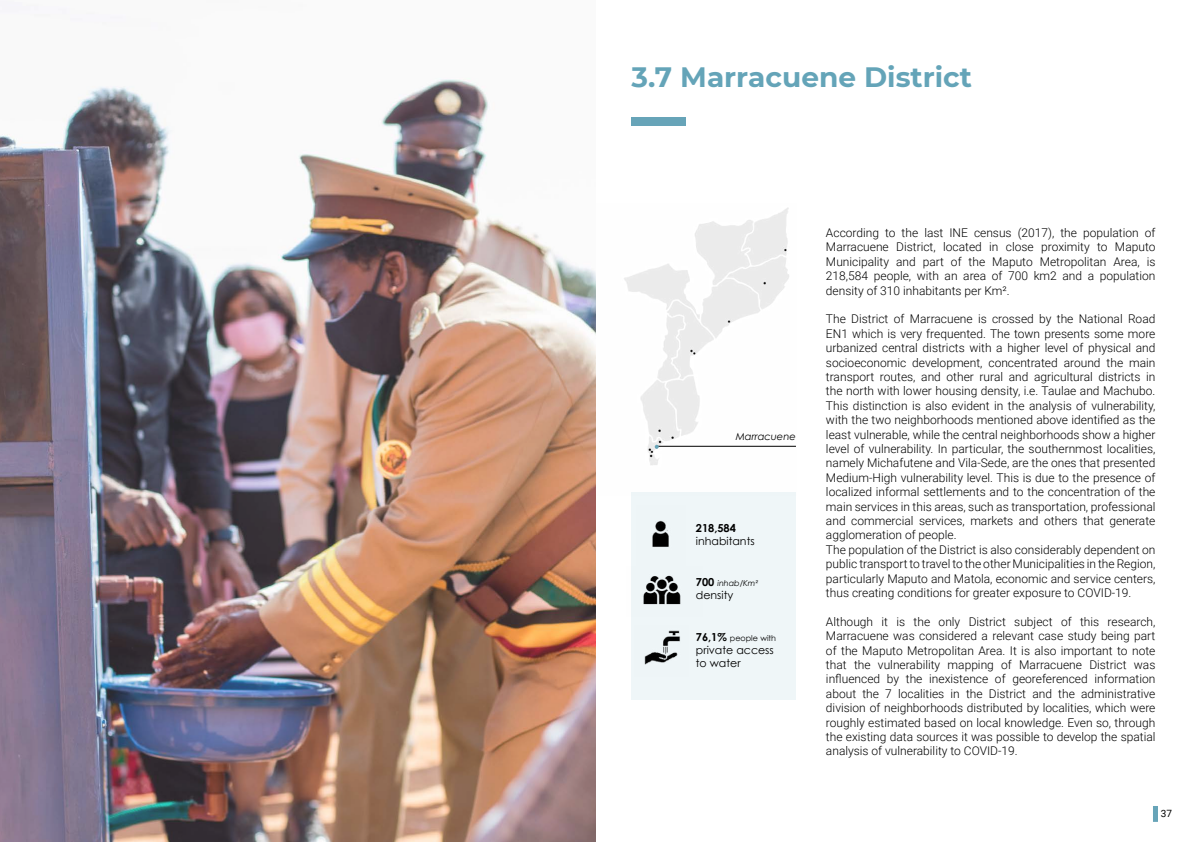
<style>
.page{position:relative;width:1191px;height:842px;background:#fff}
.page>*{position:absolute;margin:0;border:0;box-sizing:border-box;transform-origin:0 0}
.t1{font:700 28px "Montserrat";color:#64a4b8}
.t2{font:300 12px/14.4px "Roboto";color:#000;text-align:justify}
.t3{font:11px/13.2px "Century Gothic";color:#000}
.t4{font:700 11px "Century Gothic";color:#000}
.t5{font:10px "Roboto";color:#000}
.t6{font:italic 9.9px "Century Gothic";color:#000}
.t7{font:8px "Century Gothic";color:#000}
.t8{font:italic 8px "Century Gothic";color:#000}
.s1{font-weight:700;font-style:normal;font-size:11px}
.s2{font-weight:700;font-size:11px}
</style>
<div class="page">
<div style="left:1153px;top:806px;width:5px;height:16px;background:#67a4b8"></div>
<img style="left:595px;top:208px;width:201px;height:287px">
<img style="left:0;top:78px;width:595px;height:764px">
<div style="left:631px;top:117px;width:55px;height:8px;background:#67a4b8"></div>
<hr style="left:656px;top:446px;width:140px;height:1px;background:#000">
<div style="left:631px;top:492px;width:165px;height:207px;background:#eff6f8"></div>
<img style="left:643px;top:575px;width:38px;height:30px">
<img style="left:652px;top:520px;width:17px;height:27px">
<img style="left:644px;top:630px;width:36px;height:35px">
<svg style="left:654px;top:445px;width:4px;height:4px"></svg>
<h1 class="t1" style="left:631px;top:57px;width:342px">3.7 Marracuene District</h1>
<p class="t6" style="left:735px;top:430px;width:62px">Marracuene</p>
<p class="t4" style="left:696px;top:520px;width:42px">218,584</p>
<p class="t3" style="left:696px;top:535px;width:60px">inhabitants</p>
<p class="t8" style="left:696px;top:577px;width:64px"><span class="s1">700</span> inhab/Km²</p>
<p class="t3" style="left:696px;top:588px;width:39px">density</p>
<p class="t7" style="left:696px;top:632px;width:82px"><span class="s2">76,1%</span> people with</p>
<p class="t3" style="left:696px;top:643px;width:79px">private access to water</p>
<p class="t2" style="left:826px;top:225px;width:331px">According to the last INE census (2017), the population of Marracuene District, located in close proximity to Maputo Municipality and part of the Maputo Metropolitan Area, is 218,584 people, with an area of 700 km2 and a population density of 310 inhabitants per Km².</p>
<p class="t2" style="left:826px;top:311px;width:331px;text-align:left">The District of Marracuene is crossed by the National Road EN1 which is very frequented. The town presents some more urbanized central districts with a higher level of physical and socioeconomic development, concentrated around the main transport routes, and other rural and agricultural districts in the north with lower housing density, i.e. Taulae and Machubo.<br>This distinction is also evident in the analysis of vulnerability, with the two neighborhoods mentioned above identified as the least vulnerable, while the central neighborhoods show a higher level of vulnerability. In particular, the southernmost localities, namely Michafutene and Vila-Sede, are the ones that presented Medium-High vulnerability level. This is due to the presence of localized informal settlements and to the concentration of the main services in this areas, such as transportation, professional and commercial services, markets and others that generate agglomeration of people.<br>The population of the District is also considerably dependent on public transport to travel to the other Municipalities in the Region, particularly Maputo and Matola, economic and service centers, thus creating conditions for greater exposure to COVID-19.</p>
<p class="t2" style="left:826px;top:614px;width:331px">Although it is the only District subject of this research, Marracuene was considered a relevant case study being part of the Maputo Metropolitan Area. It is also important to note that the vulnerability mapping of Marracuene District was influenced by the inexistence of georeferenced information about the 7 localities in the District and the administrative division of neighborhoods distributed by localities, which were roughly estimated based on local knowledge. Even so, through the existing data sources it was possible to develop the spatial analysis of vulnerability to COVID-19.</p>
<p class="t5" style="left:1160px;top:807px;width:13px">37</p>
</div>
